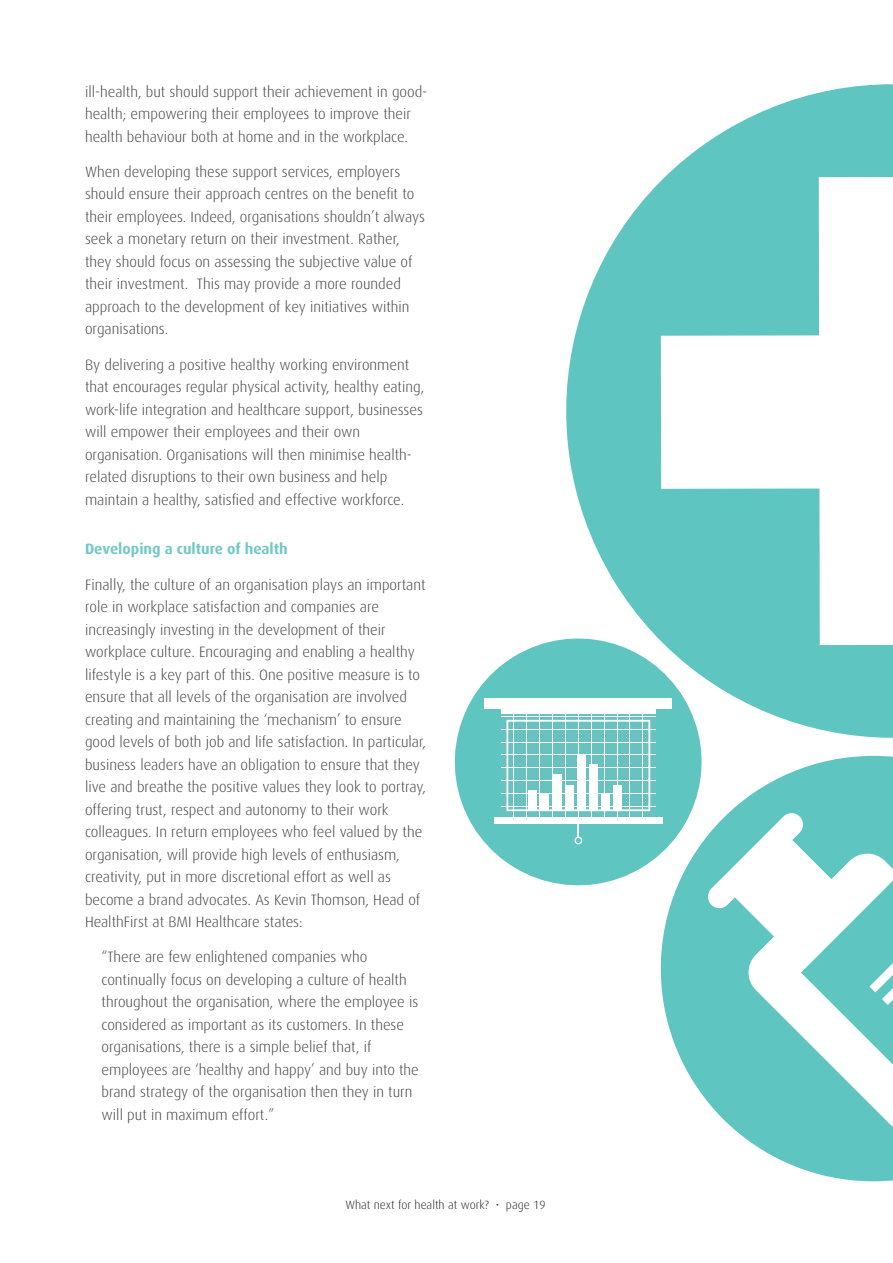
<style>
.page{position:relative;width:893px;height:1263px;background:#fff}
.page>*{position:absolute;margin:0;border:0;box-sizing:border-box;transform-origin:0 0}
.t1{font:300 15px/22.5px "Dax";color:#3e3e3f}
.t2{font:700 15px "Dax";color:#71c9c5}
.t3{font:300 12px "Dax";color:#231f20}
</style>
<div class="page">
<svg style="left:566px;top:84px;width:327px;height:672px;fill:#5ec5c0"></svg>
<svg style="left:661px;top:756px;width:232px;height:425px;fill:#5ec5c0"></svg>
<svg style="left:454px;top:621px;width:265px;height:282px;fill:#5ec5c0"></svg>
<svg style="left:661px;top:177px;width:232px;height:468px"></svg>
<svg style="left:707px;top:812px;width:186px;height:321px"></svg>
<svg style="left:501px;top:713px;width:155px;height:105px;background:#7fcbc9"></svg>
<hr style="left:514px;top:703px;width:1px;height:118px;background:#fff">
<hr style="left:527px;top:703px;width:1px;height:118px;background:#fff">
<hr style="left:539px;top:703px;width:1px;height:118px;background:#fff">
<hr style="left:552px;top:703px;width:1px;height:118px;background:#fff">
<hr style="left:565px;top:703px;width:1px;height:118px;background:#fff">
<hr style="left:578px;top:703px;width:1px;height:118px;background:#fff">
<hr style="left:591px;top:703px;width:1px;height:118px;background:#fff">
<hr style="left:604px;top:703px;width:1px;height:118px;background:#fff">
<hr style="left:617px;top:703px;width:1px;height:118px;background:#fff">
<hr style="left:630px;top:703px;width:1px;height:118px;background:#fff">
<hr style="left:643px;top:703px;width:1px;height:118px;background:#fff">
<hr style="left:501px;top:716px;width:155px;height:1px;background:#fff">
<hr style="left:501px;top:729px;width:155px;height:1px;background:#fff">
<hr style="left:501px;top:742px;width:155px;height:1px;background:#fff">
<hr style="left:501px;top:755px;width:155px;height:1px;background:#fff">
<hr style="left:501px;top:768px;width:155px;height:1px;background:#fff">
<hr style="left:501px;top:781px;width:155px;height:1px;background:#fff">
<hr style="left:501px;top:793px;width:155px;height:1px;background:#fff">
<hr style="left:501px;top:806px;width:155px;height:1px;background:#fff">
<div style="left:501px;top:705px;width:155px;height:8px;background:#fff"></div>
<div style="left:485px;top:698px;width:187px;height:10px;background:#fff"></div>
<div style="left:494px;top:818px;width:169px;height:6px;background:#fff"></div>
<svg style="left:574px;top:824px;width:8px;height:20px"></svg>
<svg style="left:506px;top:720px;width:144px;height:91px"></svg>
<div style="left:553px;top:775px;width:8px;height:35px;background:#fff"></div>
<div style="left:529px;top:790px;width:8px;height:20px;background:#fff"></div>
<div style="left:541px;top:795px;width:8px;height:15px;background:#fff"></div>
<div style="left:565px;top:785px;width:8px;height:25px;background:#fff"></div>
<div style="left:601px;top:794px;width:9px;height:16px;background:#fff"></div>
<div style="left:577px;top:755px;width:8px;height:55px;background:#fff"></div>
<div style="left:589px;top:764px;width:8px;height:46px;background:#fff"></div>
<div style="left:613px;top:785px;width:9px;height:25px;background:#fff"></div>
<p class="t1" style="left:85px;top:80px;width:344px">ill-health, but should support their achievement in good&shy;health; empowering their employees to improve their health behaviour both at home and in the workplace.</p>
<p class="t1" style="left:85px;top:161px;width:341px">When developing these support services, employers should ensure their approach centres on the benefit to their employees. Indeed, organisations shouldn’t always seek a monetary return on their investment. Rather, they should focus on assessing the subjective value of their investment. This may provide a more rounded approach to the development of key initiatives within organisations.</p>
<p class="t1" style="left:85px;top:353px;width:341px">By delivering a positive healthy working environment that encourages regular physical activity, healthy eating, work-life integration and healthcare support, businesses will empower their employees and their own organisation. Organisations will then minimise health&shy;related disruptions to their own business and help maintain a healthy, satisfied and effective workforce.</p>
<p class="t2" style="left:85px;top:540px;width:204px">Developing a culture of health</p>
<p class="t1" style="left:85px;top:573px;width:342px">Finally, the culture of an organisation plays an important role in workplace satisfaction and companies are increasingly investing in the development of their workplace culture. Encouraging and enabling a healthy lifestyle is a key part of this. One positive measure is to ensure that all levels of the organisation are involved creating and maintaining the ‘mechanism’ to ensure good levels of both job and life satisfaction. In particular, business leaders have an obligation to ensure that they live and breathe the positive values they look to portray, offering trust, respect and autonomy to their work colleagues. In return employees who feel valued by the organisation, will provide high levels of enthusiasm, creativity, put in more discretional effort as well as become a brand advocates. As Kevin Thomson, Head of HealthFirst at BMI Healthcare states:</p>
<p class="t1" style="left:102px;top:946px;width:319px">“There are few enlightened companies who continually focus on developing a culture of health throughout the organisation, where the employee is considered as important as its customers. In these organisations, there is a simple belief that, if employees are ‘healthy and happy’ and buy into the brand strategy of the organisation then they in turn will put in maximum effort.”</p>
<p class="t3" style="left:345px;top:1198px;width:202px">What next for health at work? • page 19</p>
</div>
